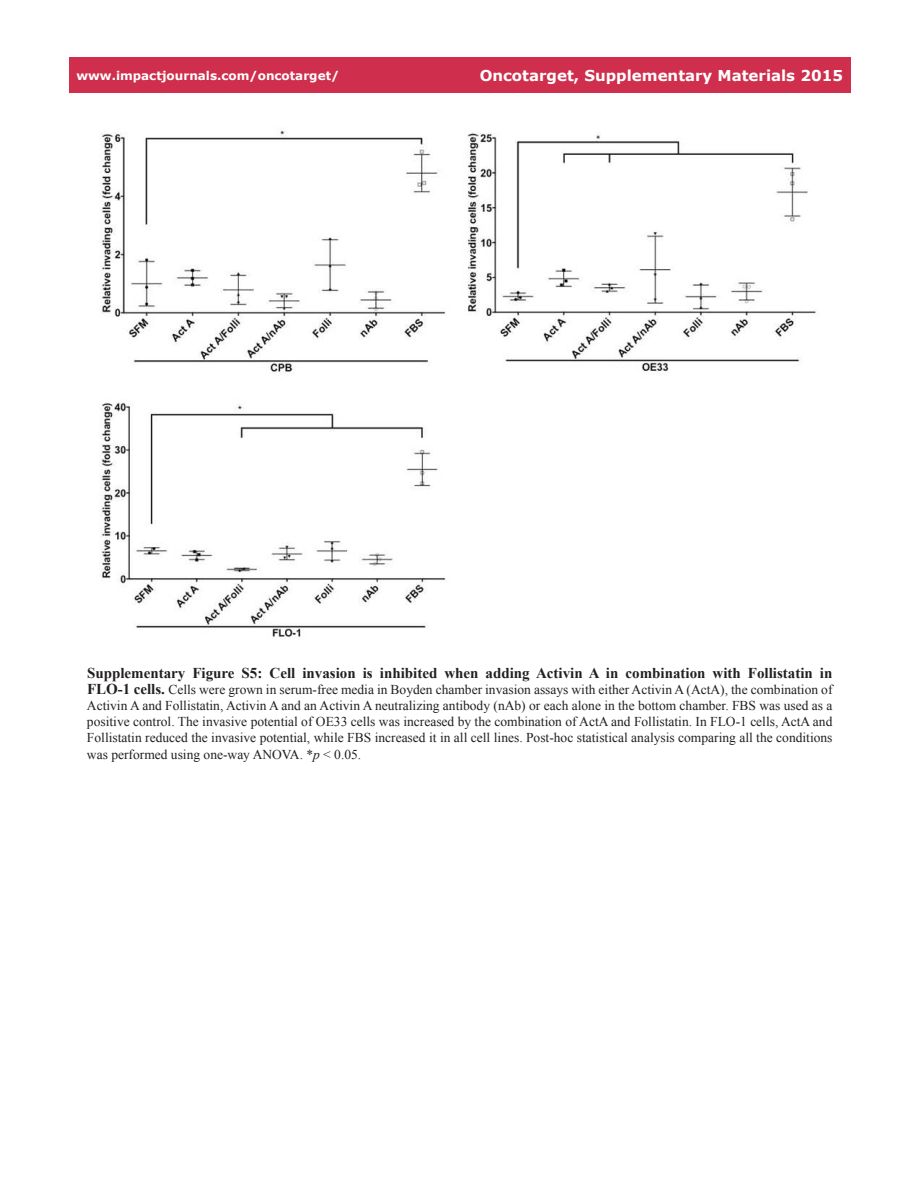
<style>
.page{position:relative;width:918px;height:1188px;background:#fff}
.page>*{position:absolute;margin:0;border:0;box-sizing:border-box;transform-origin:0 0}
.FigureText{font:700 15px "Times New Roman";color:#231f20}
.t1{font:700 15px "Verdana";color:#fff}
.FigureText-2{font:13.5px/16.2px "Times New Roman";color:#231f20;text-align:justify}
.t2{font:700 12px "Verdana";color:#fff}
.s1{font-weight:700;font-size:15px}
.s2{font-style:italic}
</style>
<div class="page">
<div style="left:69px;top:57px;width:781px;height:36px;background:#cf2e4c"></div>
<img style="left:100px;top:130px;width:716px;height:509px">
<p class="t2" style="left:76px;top:67px;width:264px">www.impactjournals.com/oncotarget/</p>
<p class="t1" style="left:480px;top:65px;width:365px">Oncotarget, Supplementary Materials 2015</p>
<p class="FigureText" style="left:87px;top:662px;width:747px">Supplementary Figure S5: Cell invasion is inhibited when adding Activin A in combination with Follistatin in</p>
<p class="FigureText-2" style="left:87px;top:681px;width:747px"><span class="s1">FLO-1 cells.</span> Cells were grown in serum-free media in Boyden chamber invasion assays with either Activin A (ActA), the combination of Activin A and Follistatin, Activin A and an Activin A neutralizing antibody (nAb) or each alone in the bottom chamber. FBS was used as a positive control. The invasive potential of OE33 cells was increased by the combination of ActA and Follistatin. In FLO-1 cells, ActA and Follistatin reduced the invasive potential, while FBS increased it in all cell lines. Post-hoc statistical analysis comparing all the conditions was performed using one-way ANOVA. *<span class="s2">p</span> &lt; 0.05.</p>
</div>
